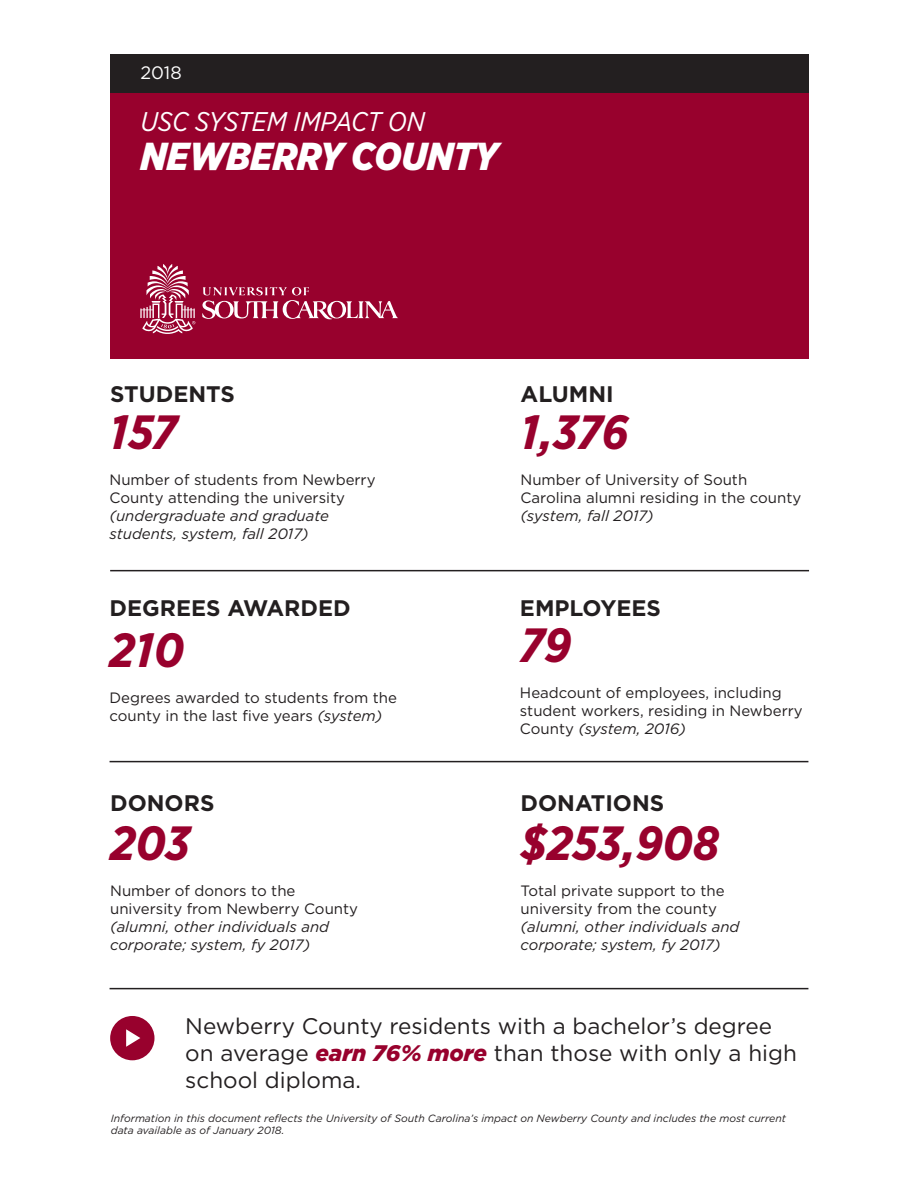
<style>
.page{position:relative;width:918px;height:1188px;background:#fff}
.page>*{position:absolute;margin:0;border:0;box-sizing:border-box;transform-origin:0 0}
.t1{font:italic 700 48px "Gotham Narrow";letter-spacing:-.005em;color:#98012d}
.t2{font:italic 900 39px "Gotham Narrow";color:#fff}
.t3{font:italic 27px "Gotham Narrow";color:#fff}
.t4{font:22.5px/27px "Gotham";color:#231f20}
.t5{font:700 22.5px "Gotham";color:#231f20}
.t6{font:18px "Gotham";color:#fff}
.t7{font:15px/18px "Gotham";color:#231f20}
.t8{font:italic 15px/18px "Gotham";color:#231f20}
.t9{font:italic 10.5px/12px "Gotham";color:#231f20}
.s1{font-style:italic}
.s2{font-weight:900;font-style:italic;color:#98012d}
</style>
<div class="page">
<div style="left:110px;top:54px;width:699px;height:305px;background:#98012d"></div>
<div style="left:110px;top:54px;width:699px;height:39px;background:#231f20"></div>
<hr style="left:110px;top:570px;width:699px;height:1px;background:#231f20">
<hr style="left:110px;top:761px;width:698px;height:1px;background:#231f20">
<hr style="left:110px;top:988px;width:698px;height:1px;background:#231f20">
<svg style="left:202px;top:287px;width:196px;height:32px"></svg>
<svg style="left:140px;top:264px;width:55px;height:70px"></svg>
<div style="left:110px;top:1016px;width:44px;height:44px;background:#98012d;border-radius:50%"></div>
<svg style="left:126px;top:1029px;width:14px;height:18px"></svg>
<p class="t6" style="left:140px;top:61px;width:43px">2018</p>
<h3 class="t3" style="left:140px;top:104px;width:286px">USC SYSTEM IMPACT ON</h3>
<h2 class="t2" style="left:140px;top:130px;width:359px">NEWBERRY COUNTY</h2>
<h3 class="t5" style="left:110px;top:379px;width:126px">STUDENTS</h3>
<h3 class="t5" style="left:521px;top:379px;width:95px">ALUMNI</h3>
<h1 class="t1" style="left:110px;top:402px;width:70px">157</h1>
<p class="t7" style="left:110px;top:471px;width:268px">Number of students from Newberry<br>County attending the university</p>
<p class="t8" style="left:110px;top:507px;width:221px">(undergraduate and graduate students, system, fall 2017)</p>
<h3 class="t5" style="left:110px;top:593px;width:243px">DEGREES AWARDED</h3>
<h1 class="t1" style="left:110px;top:619px;width:76px">210</h1>
<p class="t7" style="left:110px;top:688px;width:289px">Degrees awarded to students from the county in the last five years <span class="s1">(system)</span></p>
<h1 class="t1" style="left:521px;top:402px;width:109px">1,376</h1>
<p class="t7" style="left:521px;top:471px;width:282px">Number of University of South<br>Carolina alumni residing in the county</p>
<p class="t8" style="left:521px;top:507px;width:135px">(system, fall 2017)</p>
<h3 class="t5" style="left:520px;top:593px;width:143px">EMPLOYEES</h3>
<h1 class="t1" style="left:520px;top:614px;width:53px">79</h1>
<p class="t7" style="left:520px;top:683px;width:284px">Headcount of employees, including student workers, residing in Newberry<br>County <span class="s1">(system, 2016)</span></p>
<h3 class="t5" style="left:110px;top:788px;width:106px">DONORS</h3>
<h3 class="t5" style="left:521px;top:788px;width:145px">DONATIONS</h3>
<h1 class="t1" style="left:110px;top:813px;width:81px">203</h1>
<p class="t7" style="left:110px;top:882px;width:249px">Number of donors to the university from Newberry County</p>
<p class="t8" style="left:110px;top:918px;width:220px">(alumni, other individuals and corporate; system, fy 2017)</p>
<h1 class="t1" style="left:521px;top:813px;width:201px">$253,908</h1>
<p class="t7" style="left:521px;top:882px;width:206px">Total private support to the university from the county</p>
<p class="t8" style="left:521px;top:918px;width:220px">(alumni, other individuals and corporate; system, fy 2017)</p>
<h3 class="t4" style="left:185px;top:1012px;width:613px">Newberry County residents with a bachelor’s degree on average <span class="s2">earn 76% more</span> than those with only a high school diploma.</h3>
<p class="t9" style="left:111px;top:1112px;width:677px">Information in this document reflects the University of South Carolina’s impact on Newberry County and includes the most current data available as of January 2018.</p>
</div>
